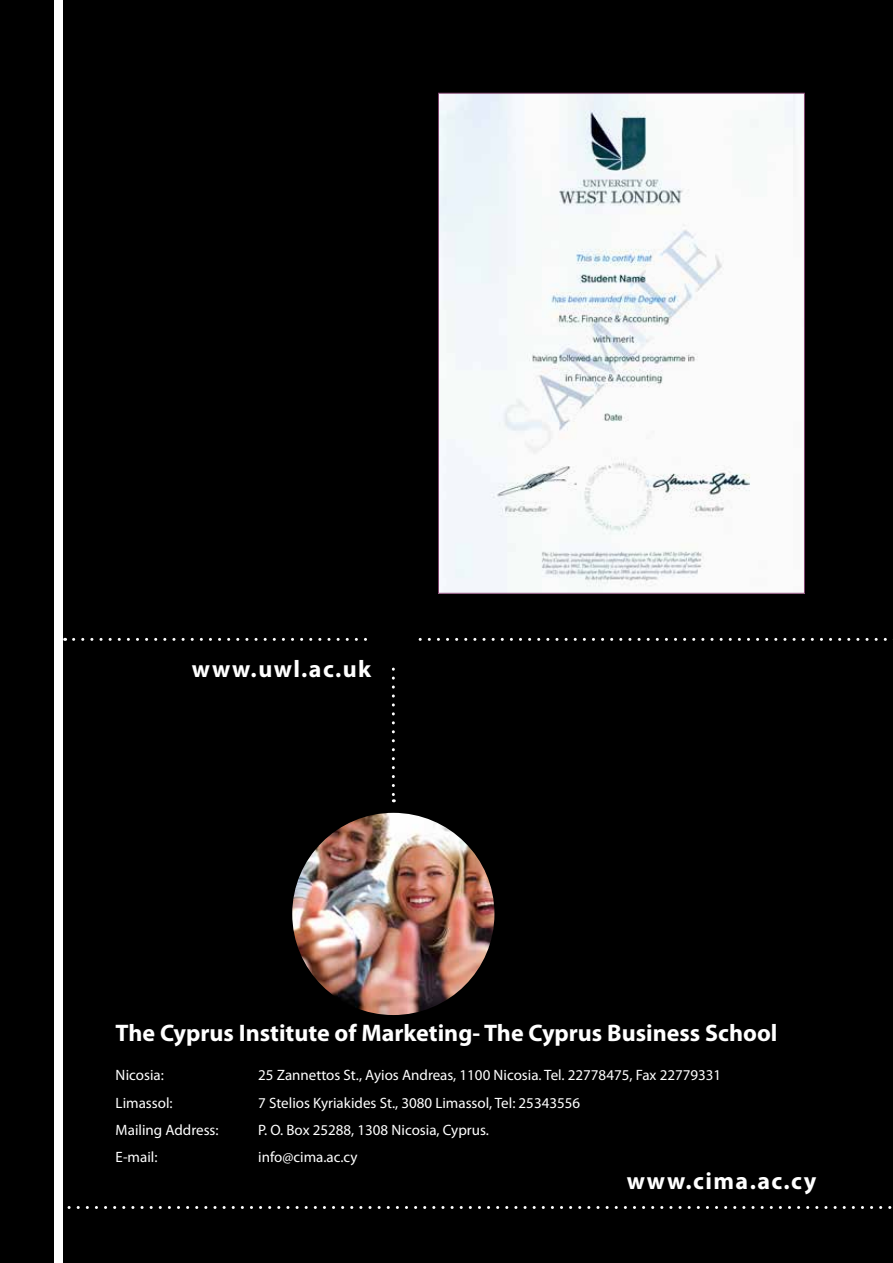
<style>
.page{position:relative;width:893px;height:1263px;background:#fff}
.page>*{position:absolute;margin:0;border:0;box-sizing:border-box;transform-origin:0 0}
.t1{font:700 24px "Myriad Pro";color:#fff}
.t2{font:700 24px "Myriad Pro";letter-spacing:.06em;color:#fff}
.t3{font:15px "Myriad Pro";color:#fff}
</style>
<div class="page">
<div style="left:63px;top:0;width:830px;height:1263px;background:#000"></div>
<svg style="left:67px;top:1206px;width:825px;height:3px"></svg>
<div style="left:0;top:0;width:54px;height:1263px;background:#000"></div>
<svg style="left:74px;top:638px;width:819px;height:3px"></svg>
<svg style="left:392px;top:667px;width:3px;height:135px"></svg>
<img style="left:288px;top:809px;width:210px;height:210px;border-radius:105px">
<div style="left:285px;top:805px;width:217px;height:217px;border:8px solid #000;border-radius:50%"></div>
<div style="left:373px;top:620px;width:41px;height:41px;background:#000;border-radius:50%"></div>
<div style="left:371px;top:618px;width:45px;height:46px;border:4px solid #000;border-radius:50%"></div>
<img style="left:440px;top:95px;width:363px;height:497px">
<h1 class="t2" style="left:192px;top:654px;width:181px">www.uwl.ac.uk</h1>
<h1 class="t1" style="left:116px;top:1018px;width:663px">The Cyprus Institute of Marketing- The Cyprus Business School</h1>
<p class="t3" style="left:116px;top:1065px;width:50px">Nicosia:</p>
<p class="t3" style="left:258px;top:1065px;width:465px">25 Zannettos St., Ayios Andreas, 1100 Nicosia. Tel. 22778475, Fax 22779331</p>
<p class="t3" style="left:116px;top:1094px;width:59px">Limassol:</p>
<p class="t3" style="left:258px;top:1094px;width:323px">7 Stelios Kyriakides St., 3080 Limassol, Tel: 25343556</p>
<p class="t3" style="left:116px;top:1121px;width:105px">Mailing Address:</p>
<p class="t3" style="left:258px;top:1121px;width:232px">P. O. Box 25288, 1308 Nicosia, Cyprus.</p>
<p class="t3" style="left:116px;top:1148px;width:43px">E-mail:</p>
<p class="t3" style="left:258px;top:1148px;width:101px">info@cima.ac.cy</p>
<h1 class="t2" style="left:627px;top:1165px;width:191px">www.cima.ac.cy</h1>
</div>
